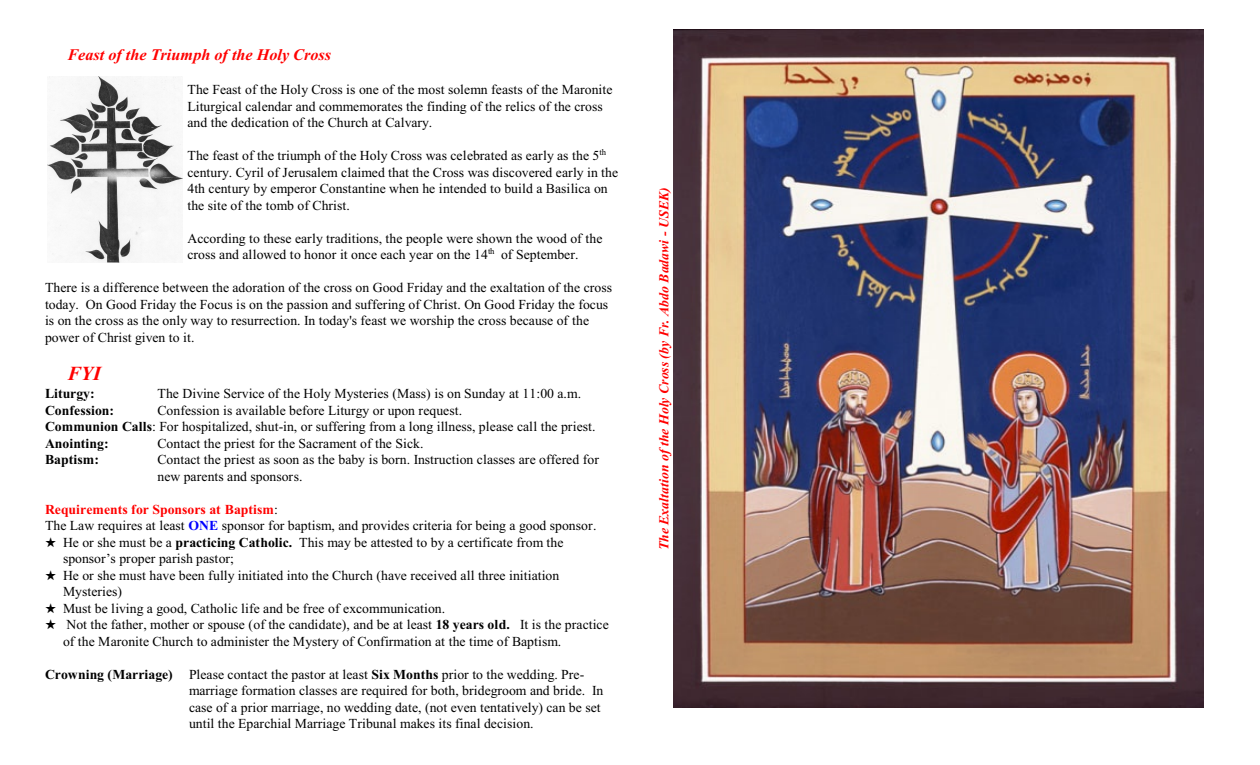
<style>
.page{position:relative;width:1260px;height:765px;background:#fff}
.page>*{position:absolute;margin:0;border:0;box-sizing:border-box;transform-origin:0 0}
.t1{font:italic 700 20px "Times New Roman";color:#f00}
.t2{font:italic 700 16.25px "Times New Roman";color:#f00}
.t3{font:13.75px/16.5px "Times New Roman";color:#000}
.t4{font:italic 700 13.75px "Times New Roman";color:#f00}
.t5{font:700 13.75px "Times New Roman";color:#f00}
.t6{font:700 13.75px "Times New Roman";color:#000}
.s1{font-weight:700}
.s2{font-weight:400;color:#000}
.s3{font-weight:700;color:#00f}
</style>
<div class="page">
<img style="left:674px;top:30px;width:530px;height:678px">
<img style="left:47px;top:76px;width:135px;height:187px">
<p class="t2" style="left:68px;top:49px;width:265px">Feast of the Triumph of the Holy Cross</p>
<p class="t3" style="left:188px;top:83px;width:427px">The Feast of the Holy Cross is one of the most solemn feasts of the Maronite<br>Liturgical calendar and commemorates the finding of the relics of the cross and the dedication of the Church at Calvary.</p>
<p class="t3" style="left:188px;top:149px;width:432px">The feast of the triumph of the Holy Cross was celebrated as early as the 5<sup>th </sup>century. Cyril of Jerusalem claimed that the Cross was discovered early in the 4th century by emperor Constantine when he intended to build a Basilica on the site of the tomb of Christ.</p>
<p class="t3" style="left:188px;top:231px;width:416px">According to these early traditions, the people were shown the wood of the cross and allowed to honor it once each year on the 14<sup>th</sup> of September.</p>
<p class="t3" style="left:45px;top:281px;width:569px">There is a difference between the adoration of the cross on Good Friday and the exaltation of the cross today. On Good Friday the Focus is on the passion and suffering of Christ. On Good Friday the focus is on the cross as the only way to resurrection. In today's feast we worship the cross because of the power of Christ given to it.</p>
<h1 class="t1" style="left:68px;top:367px;width:35px">FYI</h1>
<p class="t6" style="left:45px;top:389px;width:51px">Liturgy:</p>
<p class="t3" style="left:158px;top:387px;width:425px">The Divine Service of the Holy Mysteries (Mass) is on Sunday at 11:00 a.m.</p>
<p class="t6" style="left:45px;top:405px;width:71px">Confession:</p>
<p class="t3" style="left:45px;top:403px;width:552px;text-indent:112px">Confession is available before Liturgy or upon request.<br><span class="s1">Communion Calls</span>: For hospitalized, shut-in, or suffering from a long illness, please call the priest.<br><span class="s1">Anointing:</span></p>
<p class="t3" style="left:158px;top:436px;width:267px">Contact the priest for the Sacrament of the Sick.</p>
<p class="t6" style="left:45px;top:455px;width:55px">Baptism:</p>
<p class="t3" style="left:158px;top:453px;width:443px">Contact the priest as soon as the baby is born. Instruction classes are offered for new parents and sponsors.</p>
<p class="t5" style="left:45px;top:504px;width:235px">Requirements for Sponsors at Baptism<span class="s2">:</span></p>
<p class="t3" style="left:45px;top:519px;width:553px">The Law requires at least <span class="s3">ONE</span> sponsor for baptism, and provides criteria for being a good sponsor.</p>
<p class="t3" style="left:63px;top:535px;width:502px">He or she must be a <span class="s1">practicing Catholic.</span> This may be attested to by a certificate from the</p>
<p class="t3" style="left:63px;top:552px;width:173px">sponsor’s proper parish pastor;</p>
<p class="t3" style="left:63px;top:568px;width:498px">He or she must have been fully initiated into the Church (have received all three initiation</p>
<p class="t3" style="left:63px;top:585px;width:61px">Mysteries)</p>
<p class="t3" style="left:63px;top:601px;width:384px">Must be living a good, Catholic life and be free of excommunication.</p>
<p class="t3" style="left:66px;top:618px;width:544px">Not the father, mother or spouse (of the candidate), and be at least <span class="s1">18 years old.</span> It is the practice</p>
<p class="t3" style="left:63px;top:634px;width:500px">of the Maronite Church to administer the Mystery of Confirmation at the time of Baptism.</p>
<p class="t3" style="left:189px;top:667px;width:416px;text-indent:-144px"><span class="s1">Crowning (Marriage)</span> Please contact the pastor at least <span class="s1">Six Months</span> prior to the wedding. Pre&shy;marriage formation classes are required for both, bridegroom and bride. In case of a prior marriage, no wedding date, (not even tentatively) can be set until the Eparchial Marriage Tribunal makes its final decision.</p>
<p class="t4" style="left:659px;top:550px;width:364px;rotate:-90deg">The Exaltation of the Holy Cross (by Fr. Abdo Badawi - USEK)</p>
</div>
